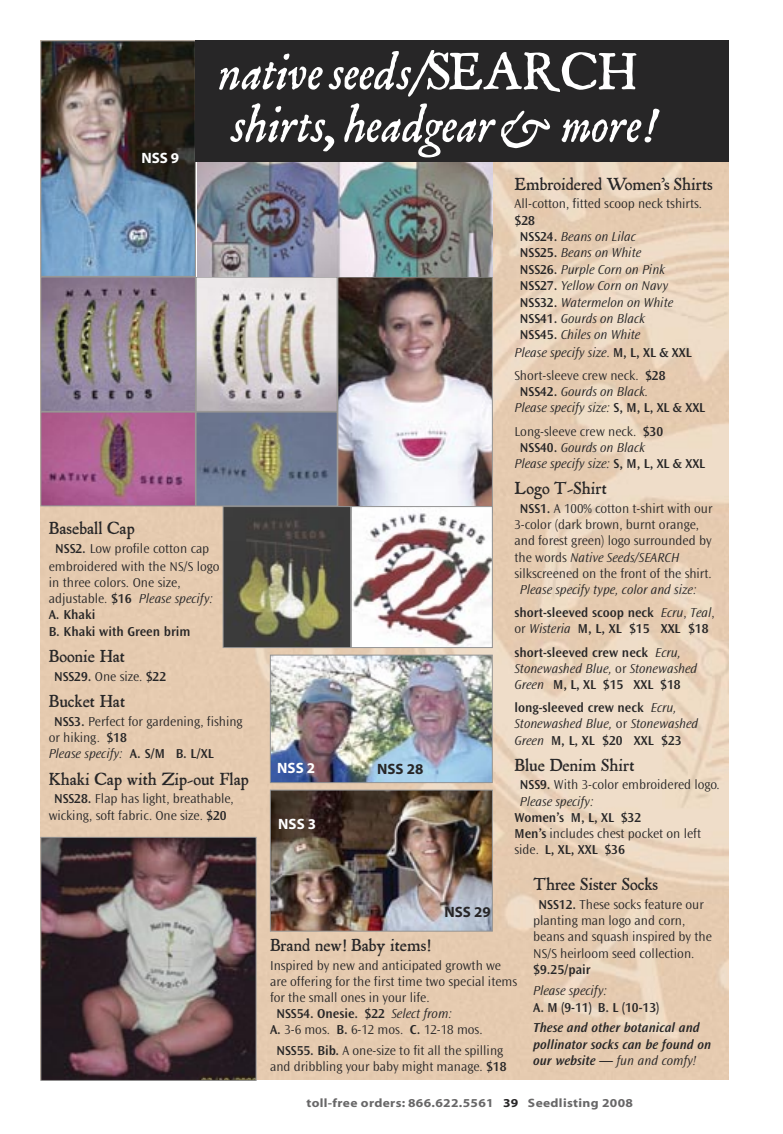
<style>
.page{position:relative;width:783px;height:1134px;background:#fff}
.page>*{position:absolute;margin:0;border:0;box-sizing:border-box;transform-origin:0 0}
.t1{font:italic 54px/52.5px "P22 Mayflower";color:#fff}
.t2{font:18px "P22 Mayflower";color:#272627}
.t3{font:700 15px "Myriad";color:#fff}
.t4{font:700 15px "Myriad";color:#272627}
.t5{font:13.5px/16.2px "Ocean Sans MM 310 475";color:#272627}
.t6{font:13.5px/16.4px "Ocean Sans MM It 310 475";color:#272627}
.t7{font:13.5px/16.2px "Ocean Sans MM 512 475";color:#272627}
.t8{font:13.5px/16.2px "Ocean Sans MM It 512 475";color:#272627}
.t9{font:700 12.15px "Myriad";letter-spacing:.025em;color:#686768;scale:1.11 1}
.s1{font-style:normal}
.s2{font-family:"Ocean Sans MM 512 475"}
.s3{font-family:"Ocean Sans MM 310 475"}
.s4{font-family:"Ocean Sans MM It 310 475"}
.s5{font-family:"Ocean Sans MM It 512 475"}
.s6{color:#272627}
</style>
<div class="page">
<img style="left:340px;top:279px;width:151px;height:227px">
<div style="left:338px;top:277px;width:155px;height:236px;border:1px solid #939393"></div>
<img style="left:42px;top:279px;width:152px;height:131px">
<div style="left:40px;top:277px;width:156px;height:135px;border:1px solid #939393"></div>
<svg style="left:198px;top:279px;width:138px;height:131px;background:#ccc6c3"></svg>
<div style="left:196px;top:277px;width:142px;height:135px;border:1px solid #939393"></div>
<svg style="left:42px;top:414px;width:152px;height:90px;background:#a8608b"></svg>
<div style="left:40px;top:412px;width:156px;height:94px;border:1px solid #939393"></div>
<svg style="left:198px;top:414px;width:138px;height:90px;background:#727c8c"></svg>
<div style="left:196px;top:412px;width:142px;height:94px;border:1px solid #939393"></div>
<img style="left:225px;top:508px;width:124px;height:138px">
<div style="left:223px;top:506px;width:128px;height:142px;border:1px solid #939393"></div>
<img style="left:272px;top:657px;width:219px;height:124px">
<div style="left:270px;top:655px;width:223px;height:128px;border:1px solid #939393"></div>
<img style="left:272px;top:792px;width:219px;height:138px">
<div style="left:270px;top:790px;width:223px;height:142px;border:1px solid #939393"></div>
<img style="left:197px;top:162px;width:296px;height:115px">
<img style="left:42px;top:42px;width:152px;height:233px">
<div style="left:40px;top:40px;width:156px;height:237px;border:1px solid #939393"></div>
<img style="left:353px;top:508px;width:138px;height:138px">
<div style="left:351px;top:506px;width:142px;height:142px;border:1px solid #939393"></div>
<img style="left:42px;top:839px;width:212px;height:240px">
<div style="left:40px;top:837px;width:216px;height:244px;border:1px solid #939393"></div>
<div style="left:196px;top:40px;width:533px;height:122px;background:#272627"></div>
<p class="t3" style="left:141px;top:153px;width:39px">NSS 9</p>
<h1 class="t1" style="left:218px;top:52px;width:444px">native seeds/<span class="s1">SEARCH </span>shirts, headgear &amp; more!</h1>
<h2 class="t2" style="left:49px;top:521px;width:88px">Baseball Cap</h2>
<p class="t5" style="left:49px;top:542px;width:172px;line-height:16.6px;text-indent:7px"><span class="s2">NSS2.</span> Low profile cotton cap embroidered with the NS/S logo in three colors. One size,</p>
<p class="t6" style="left:49px;top:591px;width:166px"><span class="s3">adjustable.</span> <span class="s2">$16</span> Please specify:</p>
<p class="t7" style="left:49px;top:607px;width:143px;line-height:17.1px">A. Khaki<br>B. Khaki with Green brim</p>
<h2 class="t2" style="left:49px;top:649px;width:78px">Boonie Hat</h2>
<p class="t7" style="left:54px;top:669px;width:114px">NSS29. <span class="s3">One size.</span> $22</p>
<h2 class="t2" style="left:49px;top:694px;width:78px">Bucket Hat</h2>
<p class="t5" style="left:49px;top:714px;width:195px;text-indent:5px"><span class="s2">NSS3.</span> Perfect for gardening, fishing or hiking. <span class="s2">$18</span></p>
<p class="t6" style="left:49px;top:747px;width:167px">Please specify: <span class="s2">A. S/M B. L/XL</span></p>
<h2 class="t2" style="left:49px;top:771px;width:202px">Khaki Cap with Zip-out Flap</h2>
<p class="t5" style="left:49px;top:791px;width:187px;line-height:17.2px;text-align:center"><span class="s2">NSS28.</span> Flap has light, breathable, wicking, soft fabric. One size. <span class="s2">$20</span></p>
<p class="t3" style="left:277px;top:762px;width:39px">NSS 2</p>
<p class="t4" style="left:377px;top:763px;width:48px">NSS 28</p>
<p class="t3" style="left:278px;top:818px;width:39px">NSS 3</p>
<h2 class="t2" style="left:514px;top:177px;width:200px">Embroidered Women’s Shirts</h2>
<p class="t5" style="left:514px;top:197px;width:189px">All-cotton, fitted scoop neck tshirts.</p>
<p class="t7" style="left:514px;top:213px;width:22px">$28</p>
<p class="t6" style="left:520px;top:229px;width:117px"><span class="s2">NSS24.</span> Beans on Lilac</p>
<p class="t6" style="left:520px;top:246px;width:123px"><span class="s2">NSS25.</span> Beans on White</p>
<p class="t6" style="left:520px;top:262px;width:147px"><span class="s2">NSS26.</span> Purple Corn on Pink</p>
<p class="t6" style="left:520px;top:278px;width:150px"><span class="s2">NSS27.</span> Yellow Corn on Navy</p>
<p class="t6" style="left:520px;top:295px;width:155px"><span class="s2">NSS32.</span> Watermelon on White</p>
<p class="t6" style="left:520px;top:311px;width:127px"><span class="s2">NSS41.</span> Gourds on Black</p>
<p class="t6" style="left:520px;top:328px;width:122px"><span class="s2">NSS45.</span> Chiles on White</p>
<p class="t6" style="left:514px;top:345px;width:179px">Please specify size. <span class="s2">M, L, XL &amp; XXL</span></p>
<p class="t5" style="left:514px;top:368px;width:152px">Short-sleeve crew neck. <span class="s2">$28</span></p>
<p class="t6" style="left:514px;top:384px;width:192px;text-indent:5px"><span class="s2">NSS42.</span> Gourds on Black.<br>Please specify size: <span class="s2">S, M, L, XL &amp; XXL</span></p>
<p class="t5" style="left:514px;top:424px;width:150px">Long-sleeve crew neck. <span class="s2">$30</span></p>
<p class="t6" style="left:514px;top:440px;width:192px;text-indent:5px"><span class="s2">NSS40.</span> Gourds on Black<br>Please specify size: <span class="s2">S, M, L, XL &amp; XXL</span></p>
<h2 class="t2" style="left:514px;top:481px;width:94px">Logo T-Shirt</h2>
<p class="t5" style="left:514px;top:501px;width:200px;text-indent:5px"><span class="s2">NSS1.</span> A 100% cotton t-shirt with our<br>3-color (dark brown, burnt orange, and forest green) logo surrounded by</p>
<p class="t6" style="left:514px;top:550px;width:166px"><span class="s3">the words</span> Native Seeds/SEARCH</p>
<p class="t5" style="left:514px;top:566px;width:199px">silkscreened on the front of the shirt.</p>
<p class="t6" style="left:520px;top:582px;width:178px">Please specify type, color and size:</p>
<p class="t7" style="left:514px;top:606px;width:202px">short-sleeved scoop neck <span class="s4">Ecru</span><span class="s3">,</span> <span class="s4">Teal</span><span class="s3">, or</span> <span class="s4">Wisteria</span> M, L, XL $15 XXL $18</p>
<p class="t7" style="left:514px;top:645px;width:168px">short-sleeved crew neck <span class="s4">Ecru,</span></p>
<p class="t6" style="left:514px;top:661px;width:184px">Stonewashed Blue, <span class="s3">or</span> Stonewashed</p>
<p class="t7" style="left:514px;top:674px;width:168px;line-height:23.1px"><span class="s4">Green</span> M, L, XL $15 XXL $18 long-sleeved crew neck <span class="s4">Ecru,</span></p>
<p class="t6" style="left:514px;top:717px;width:185px">Stonewashed Blue, <span class="s3">or</span> Stonewashed</p>
<p class="t7" style="left:514px;top:733px;width:169px"><span class="s4">Green</span> M, L, XL $20 XXL $23</p>
<h2 class="t2" style="left:514px;top:758px;width:122px">Blue Denim Shirt</h2>
<p class="t5" style="left:520px;top:778px;width:201px"><span class="s2">NSS9.</span> With 3-color embroidered logo.</p>
<p class="t6" style="left:520px;top:794px;width:75px">Please specify:</p>
<p class="t7" style="left:514px;top:810px;width:128px">Women’s M, L, XL $32</p>
<p class="t5" style="left:514px;top:827px;width:188px"><span class="s2">Men’s</span> includes chest pocket on left</p>
<p class="t7" style="left:514px;top:843px;width:112px"><span class="s3">side.</span> L, XL, XXL $36</p>
<p class="t4" style="left:445px;top:906px;width:48px">NSS 29</p>
<h2 class="t2" style="left:270px;top:938px;width:162px">Brand new! Baby items!</h2>
<p class="t5" style="left:270px;top:958px;width:249px">Inspired by new and anticipated growth we are offering for the first time two special items for the small ones in your life.</p>
<p class="t7" style="left:276px;top:1007px;width:177px">NSS54. Onesie. $22 <span class="s4">Select from:</span></p>
<p class="t5" style="left:276px;top:1020px;width:228px;line-height:20.7px;text-indent:-6px"><span class="s2">A.</span> 3-6 mos. <span class="s2">B.</span> 6-12 mos. <span class="s2">C.</span> 12-18 mos.<br><span class="s2">NSS55. Bib.</span> A one-size to fit all the spilling</p>
<p class="t5" style="left:270px;top:1060px;width:238px">and dribbling your baby might manage. <span class="s2">$18</span></p>
<h2 class="t2" style="left:533px;top:877px;width:126px">Three Sister Socks</h2>
<p class="t5" style="left:533px;top:897px;width:180px;text-indent:5px"><span class="s2">NSS12.</span> These socks feature our planting man logo and corn, beans and squash inspired by the<br>NS/S heirloom seed collection.</p>
<p class="t7" style="left:533px;top:962px;width:59px">$9.25/pair</p>
<p class="t6" style="left:533px;top:983px;width:75px">Please specify:</p>
<p class="t7" style="left:533px;top:1000px;width:128px">A. M (9-11) B. L (10-13)</p>
<p class="t8" style="left:533px;top:1021px;width:180px">These and other botanical and pollinator socks can be found on</p>
<p class="t6" style="left:533px;top:1053px;width:165px"><span class="s5">our website —</span> fun and comfy!</p>
<p class="t9" style="left:307px;top:1098px;width:296px">toll-free orders: 866.622.5561 <span class="s6">39</span> Seedlisting 2008</p>
</div>
